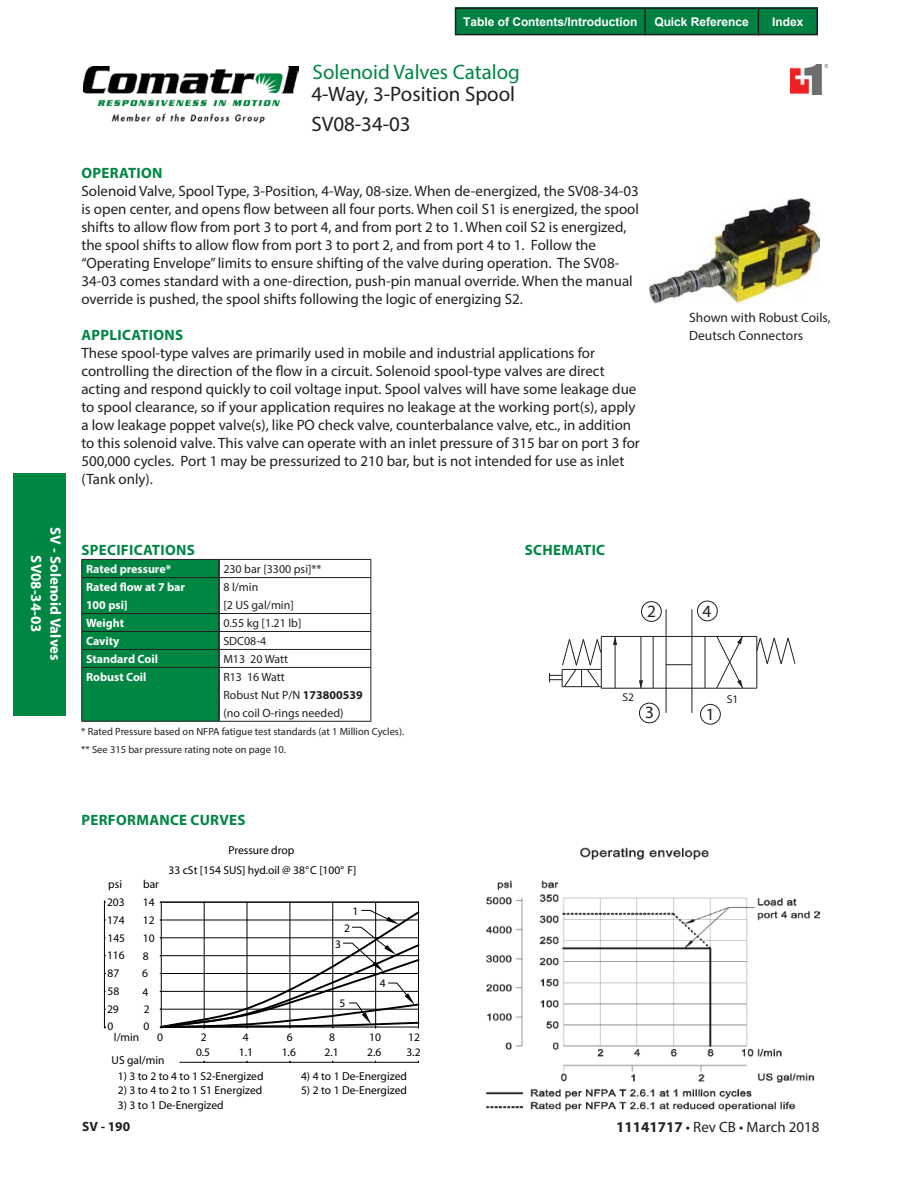
<style>
.page{position:relative;width:918px;height:1188px;background:#fff}
.page>*{position:absolute;margin:0;border:0;box-sizing:border-box;transform-origin:0 0}
.t1{font:21px "Myriad Pro";color:#231f20}
.t2{font:21px "Myriad Pro";color:#008643}
.t3{font:17.25px "Myriad Ringers";color:#231f20}
.t4{font:15px/18px "Myriad Pro";color:#231f20}
.t5{font:700 15px "Myriad Pro";letter-spacing:.02em;color:#008643}
.t6{font:700 15px "Myriad Pro";color:#fff}
.t7{font:13.5px/18px "Myriad Pro";color:#231f20}
.t8{font:700 13.5px "Myriad Pro";color:#231f20}
.t9{font:12px/18px "Myriad Pro";color:#231f20}
.t10{font:700 12px/18px "Myriad Pro";color:#fff}
.t11{font:700 12px "Arial";color:#fff}
.t12{font:11.55px/19.8px "Myriad";color:#010202}
.t13{font:11.55px "Myriad";color:#231f20}
.t14{font:10.5px/18px "Myriad Pro";color:#231f20}
.s1{font-weight:700}
</style>
<div class="page">
<div style="left:13px;top:473px;width:53px;height:242px;background:#008643"></div>
<img style="left:83px;top:67px;width:215px;height:55px">
<img style="left:790px;top:65px;width:38px;height:30px">
<hr style="left:180px;top:1062px;width:238px;height:1px;background:#010202">
<svg style="left:104px;top:900px;width:2px;height:128px"></svg>
<svg style="left:159px;top:902px;width:261px;height:127px"></svg>
<svg style="left:716px;top:637px;width:27px;height:51px"></svg>
<hr style="left:705px;top:636px;width:1px;height:52px;background:#231f20">
<hr style="left:615px;top:637px;width:1px;height:51px;background:#231f20">
<svg style="left:613px;top:637px;width:4px;height:8px"></svg>
<hr style="left:641px;top:637px;width:1px;height:51px;background:#231f20">
<svg style="left:639px;top:680px;width:4px;height:8px"></svg>
<hr style="left:757px;top:636px;width:1px;height:52px;background:#231f20">
<hr style="left:653px;top:636px;width:1px;height:52px;background:#231f20">
<hr style="left:601px;top:636px;width:1px;height:52px;background:#231f20">
<hr style="left:601px;top:688px;width:156px;height:1px;background:#231f20">
<hr style="left:601px;top:636px;width:156px;height:1px;background:#231f20">
<svg style="left:756px;top:637px;width:40px;height:27px"></svg>
<svg style="left:667px;top:664px;width:25px;height:1px"></svg>
<hr style="left:666px;top:668px;width:1px;height:45px;background:#231f20">
<hr style="left:692px;top:668px;width:1px;height:45px;background:#231f20">
<hr style="left:666px;top:609px;width:1px;height:59px;background:#231f20">
<hr style="left:692px;top:609px;width:1px;height:59px;background:#231f20">
<div style="left:697px;top:601px;width:21px;height:20px;border:1px solid #231f20;border-radius:50%"></div>
<div style="left:641px;top:601px;width:21px;height:21px;border:1px solid #231f20;border-radius:50%"></div>
<div style="left:700px;top:704px;width:21px;height:20px;border:1px solid #231f20;border-radius:50%"></div>
<div style="left:639px;top:703px;width:21px;height:20px;border:1px solid #231f20;border-radius:50%"></div>
<svg style="left:549px;top:639px;width:52px;height:48px"></svg>
<hr style="left:219px;top:559px;width:152px;height:1px;background:#231f20">
<svg style="left:370px;top:560px;width:1px;height:17px"></svg>
<hr style="left:219px;top:577px;width:152px;height:1px;background:#231f20">
<hr style="left:370px;top:578px;width:1px;height:35px;background:#231f20">
<hr style="left:219px;top:613px;width:152px;height:1px;background:#231f20">
<hr style="left:219px;top:631px;width:152px;height:1px;background:#231f20">
<hr style="left:219px;top:649px;width:152px;height:1px;background:#231f20">
<svg style="left:370px;top:614px;width:1px;height:53px"></svg>
<hr style="left:219px;top:667px;width:152px;height:1px;background:#231f20">
<hr style="left:370px;top:668px;width:1px;height:53px;background:#231f20">
<hr style="left:219px;top:721px;width:152px;height:1px;background:#231f20">
<svg style="left:81px;top:559px;width:139px;height:162px;background:#028141"></svg>
<hr style="left:81px;top:667px;width:138px;height:1px;background:#231f20">
<hr style="left:81px;top:668px;width:1px;height:53px;background:#231f20">
<hr style="left:81px;top:721px;width:138px;height:1px;background:#231f20">
<img style="left:486px;top:847px;width:334px;height:264px">
<img style="left:650px;top:198px;width:170px;height:105px">
<div style="left:455px;top:8px;width:191px;height:27px;background:#008141"></div>
<div style="left:455px;top:8px;width:191px;height:27px;border:1px solid #231f20"></div>
<div style="left:644px;top:8px;width:115px;height:27px;background:#008141"></div>
<div style="left:644px;top:8px;width:115px;height:27px;border:1px solid #231f20"></div>
<div style="left:758px;top:8px;width:60px;height:27px;background:#008141"></div>
<div style="left:758px;top:8px;width:60px;height:27px;border:1px solid #231f20"></div>
<p class="t6" style="left:42px;top:555px;width:79px;rotate:90deg">SV08-34-03</p>
<p class="t6" style="left:61px;top:527px;width:135px;rotate:90deg">SV - Solenoid Valves</p>
<p class="t11" style="left:463px;top:15px;width:176px">Table of Contents/Introduction</p>
<p class="t11" style="left:654px;top:15px;width:96px">Quick Reference</p>
<p class="t11" style="left:772px;top:15px;width:33px">Index</p>
<h1 class="t2" style="left:313px;top:64px;width:209px">Solenoid Valves Catalog</h1>
<h1 class="t1" style="left:311px;top:86px;width:205px">4-Way, 3-Position Spool</h1>
<p class="t5" style="left:82px;top:167px;width:82px">OPERATION</p>
<h1 class="t1" style="left:311px;top:116px;width:101px">SV08-34-03</h1>
<p class="t4" style="left:81px;top:183px;width:559px">Solenoid Valve, Spool Type, 3-Position, 4-Way, 08-size. When de-energized, the SV08-34-03 is open center, and opens flow between all four ports. When coil S1 is energized, the spool shifts to allow flow from port 3 to port 4, and from port 2 to 1. When coil S2 is energized, the spool shifts to allow flow from port 3 to port 2, and from port 4 to 1. Follow the “Operating Envelope” limits to ensure shifting of the valve during operation. The SV08- 34-03 comes standard with a one-direction, push-pin manual override. When the manual override is pushed, the spool shifts following the logic of energizing S2.</p>
<p class="t5" style="left:82px;top:329px;width:103px">APPLICATIONS</p>
<p class="t4" style="left:81px;top:345px;width:560px">These spool-type valves are primarily used in mobile and industrial applications for controlling the direction of the flow in a circuit. Solenoid spool-type valves are direct acting and respond quickly to coil voltage input. Spool valves will have some leakage due to spool clearance, so if your application requires no leakage at the working port(s), apply a low leakage poppet valve(s), like PO check valve, counterbalance valve, etc., in addition to this solenoid valve. This valve can operate with an inlet pressure of 315 bar on port 3 for 500,000 cycles. Port 1 may be pressurized to 210 bar, but is not intended for use as inlet (Tank only).</p>
<p class="t5" style="left:82px;top:545px;width:115px">SPECIFICATIONS</p>
<p class="t5" style="left:525px;top:545px;width:82px">SCHEMATIC</p>
<p class="t7" style="left:689px;top:309px;width:143px">Shown with Robust Coils,<br>Deutsch Connectors</p>
<p class="t10" style="left:86px;top:561px;width:87px">Rated pressure*</p>
<p class="t9" style="left:223px;top:561px;width:100px">230 bar [3300 psi]**</p>
<p class="t10" style="left:86px;top:579px;width:101px">Rated flow at 7 bar<br>100 psi]</p>
<p class="t9" style="left:223px;top:579px;width:72px">8 l/min<br>[2 US gal/min]</p>
<p class="t10" style="left:86px;top:615px;width:40px">Weight</p>
<p class="t9" style="left:223px;top:615px;width:80px">0.55 kg [1.21 lb]</p>
<p class="t10" style="left:86px;top:633px;width:35px">Cavity</p>
<p class="t9" style="left:223px;top:633px;width:44px">SDC08-4</p>
<p class="t10" style="left:86px;top:651px;width:74px">Standard Coil</p>
<p class="t9" style="left:223px;top:651px;width:66px">M13 20 Watt</p>
<p class="t10" style="left:86px;top:669px;width:62px">Robust Coil</p>
<p class="t9" style="left:223px;top:669px;width:141px">R13 16 Watt<br>Robust Nut P/N <span class="s1">173800539 </span>(no coil O-rings needed)</p>
<p class="t14" style="left:81px;top:723px;width:325px">* Rated Pressure based on NFPA fatigue test standards (at 1 Million Cycles). ** See 315 bar pressure rating note on page 10.</p>
<p class="t3" style="left:647px;top:601px;width:10px">2</p>
<p class="t3" style="left:703px;top:601px;width:10px">4</p>
<p class="t13" style="left:622px;top:693px;width:13px">S2</p>
<p class="t13" style="left:727px;top:695px;width:13px">S1</p>
<p class="t3" style="left:645px;top:702px;width:10px">3</p>
<p class="t3" style="left:706px;top:704px;width:10px">1</p>
<p class="t5" style="left:82px;top:814px;width:166px">PERFORMANCE CURVES</p>
<p class="t12" style="left:108px;top:875px;width:15px">psi</p>
<p class="t12" style="left:143px;top:875px;width:17px">bar</p>
<p class="t12" style="left:107px;top:893px;width:19px">203</p>
<p class="t12" style="left:143px;top:893px;width:13px">14</p>
<p class="t12" style="left:107px;top:911px;width:19px">174</p>
<p class="t12" style="left:143px;top:911px;width:13px">12</p>
<p class="t12" style="left:107px;top:929px;width:19px">145</p>
<p class="t12" style="left:107px;top:964px;width:13px">87</p>
<p class="t12" style="left:143px;top:929px;width:13px">10</p>
<p class="t12" style="left:107px;top:946px;width:19px">116</p>
<p class="t12" style="left:143px;top:947px;width:7px">8</p>
<p class="t12" style="left:142px;top:965px;width:8px;line-height:18.1px">6<br>4</p>
<p class="t12" style="left:107px;top:982px;width:13px">58</p>
<p class="t12" style="left:107px;top:1000px;width:13px">29</p>
<p class="t12" style="left:144px;top:1001px;width:8px;line-height:17.4px">2<br>0</p>
<p class="t12" style="left:107px;top:1017px;width:7px">0</p>
<p class="t12" style="left:169px;top:841px;width:189px;text-align:center">Pressure drop<br>33 cSt [154 SUS] hyd.oil @ 38°C [100° F]</p>
<p class="t12" style="left:352px;top:902px;width:7px">1</p>
<p class="t12" style="left:344px;top:919px;width:7px">2</p>
<p class="t12" style="left:335px;top:935px;width:7px">3</p>
<p class="t12" style="left:340px;top:995px;width:7px">5</p>
<p class="t12" style="left:380px;top:975px;width:7px">4</p>
<p class="t12" style="left:114px;top:1028px;width:27px">l/min</p>
<p class="t12" style="left:157px;top:1028px;width:7px">0</p>
<p class="t12" style="left:201px;top:1028px;width:7px">2</p>
<p class="t12" style="left:112px;top:1051px;width:54px">US gal/min</p>
<p class="t12" style="left:196px;top:1043px;width:16px">0.5</p>
<p class="t12" style="left:243px;top:1028px;width:7px">4</p>
<p class="t12" style="left:329px;top:1028px;width:7px">8</p>
<p class="t12" style="left:408px;top:1028px;width:13px">12</p>
<p class="t12" style="left:287px;top:1028px;width:7px">6</p>
<p class="t12" style="left:369px;top:1028px;width:13px">10</p>
<p class="t12" style="left:239px;top:1043px;width:16px">1.1</p>
<p class="t12" style="left:282px;top:1043px;width:16px">1.6</p>
<p class="t12" style="left:406px;top:1043px;width:16px">3.2</p>
<p class="t12" style="left:325px;top:1043px;width:16px">2.1</p>
<p class="t12" style="left:367px;top:1043px;width:16px">2.6</p>
<p class="t12" style="left:118px;top:1067px;width:147px">1) 3 to 2 to 4 to 1 S2-Energized</p>
<p class="t12" style="left:118px;top:1082px;width:146px">2) 3 to 4 to 2 to 1 S1 Energized</p>
<p class="t12" style="left:118px;top:1096px;width:107px">3) 3 to 1 De-Energized</p>
<p class="t8" style="left:82px;top:1122px;width:50px">SV - 190</p>
<p class="t12" style="left:301px;top:1067px;width:107px">4) 4 to 1 De-Energized</p>
<p class="t12" style="left:301px;top:1082px;width:107px">5) 2 to 1 De-Energized</p>
<p class="t4" style="left:616px;top:1119px;width:205px"><span class="s1">11141717</span> • Rev CB • March 2018</p>
</div>
